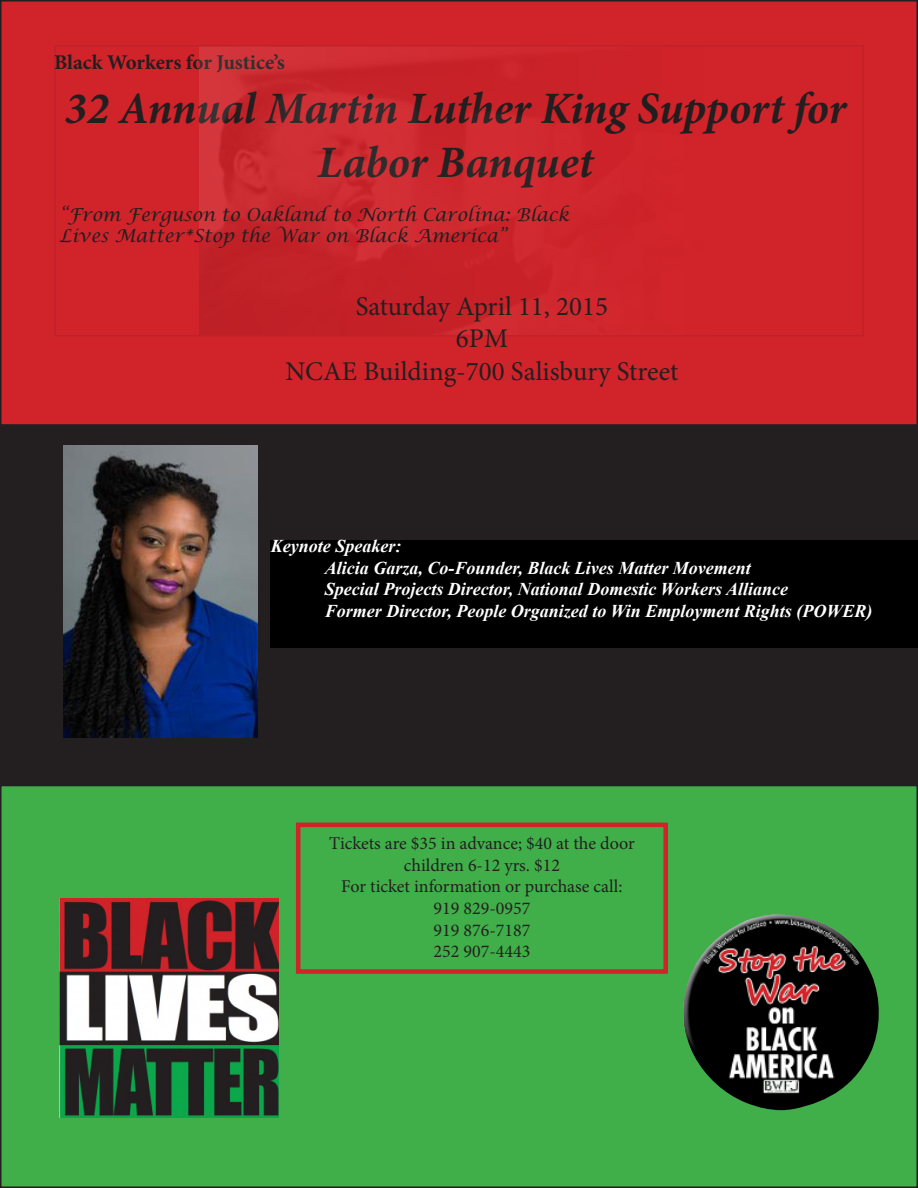
<style>
.page{position:relative;width:918px;height:1188px;background:#fff}
.page>*{position:absolute;margin:0;border:0;box-sizing:border-box;transform-origin:0 0}
.t1{font:italic 700 45px/54px "Minion Pro";letter-spacing:-.005em;color:#231f20;text-align:center}
.t2{font:27px "Minion Pro";color:#231f20}
.t3{font:700 21px "Minion Pro";color:#231f20}
.t4{font:italic 700 18px "Times New Roman";color:#fff}
.t5{font:18px "Minion Pro";color:#231f20}
.t6{font:italic 18px/21.6px "Lucida Calligraphy";color:#231f20}
</style>
<div class="page">
<div style="left:1px;top:786px;width:916px;height:401px;background:#40ae49"></div>
<div style="left:0;top:785px;width:918px;height:403px;border:2px solid #231f20"></div>
<div style="left:0;top:426px;width:918px;height:359px;background:#231f20"></div>
<div style="left:1px;top:1px;width:916px;height:424px;background:#d1232a"></div>
<div style="left:0;top:0;width:918px;height:426px;border:2px solid #231f20"></div>
<img style="left:200px;top:48px;width:251px;height:286px">
<div style="left:296px;top:823px;width:372px;height:151px;background:#40ae49;border:4px solid #d1232a"></div>
<img style="left:59px;top:898px;width:220px;height:220px">
<img style="left:683px;top:914px;width:196px;height:197px">
<div style="left:271px;top:540px;width:647px;height:108px;background:#000"></div>
<img style="left:63px;top:446px;width:194px;height:291px">
<p class="t3" style="left:54px;top:48px;width:232px">Black Workers for Justice’s</p>
<p class="t1" style="left:65px;top:81px;width:783px">32 Annual Martin Luther King Support for<br>Labor Banquet</p>
<p class="t6" style="left:59px;top:204px;width:511px">“From Ferguson to Oakland to North Carolina: Black<br>Lives Matter*Stop the War on Black America”</p>
<p class="t2" style="left:356px;top:288px;width:254px">Saturday April 11, 2015</p>
<p class="t2" style="left:456px;top:321px;width:54px">6PM</p>
<p class="t2" style="left:285px;top:353px;width:395px">NCAE Building-700 Salisbury Street</p>
<p class="t4" style="left:271px;top:534px;width:132px">Keynote Speaker:</p>
<p class="t4" style="left:325px;top:555px;width:428px">Alicia Garza, Co-Founder, Black Lives Matter Movement</p>
<p class="t4" style="left:325px;top:577px;width:465px">Special Projects Director, National Domestic Workers Alliance</p>
<p class="t4" style="left:325px;top:598px;width:549px">Former Director, People Organized to Win Employment Rights (POWER)</p>
<p class="t5" style="left:329px;top:831px;width:307px">Tickets are $35 in advance; $40 at the door</p>
<p class="t5" style="left:404px;top:853px;width:158px">children 6-12 yrs. $12</p>
<p class="t5" style="left:341px;top:875px;width:283px">For ticket information or purchase call:</p>
<p class="t5" style="left:434px;top:896px;width:98px">919 829-0957</p>
<p class="t5" style="left:434px;top:918px;width:98px">919 876-7187</p>
<p class="t5" style="left:434px;top:939px;width:98px">252 907-4443</p>
</div>
